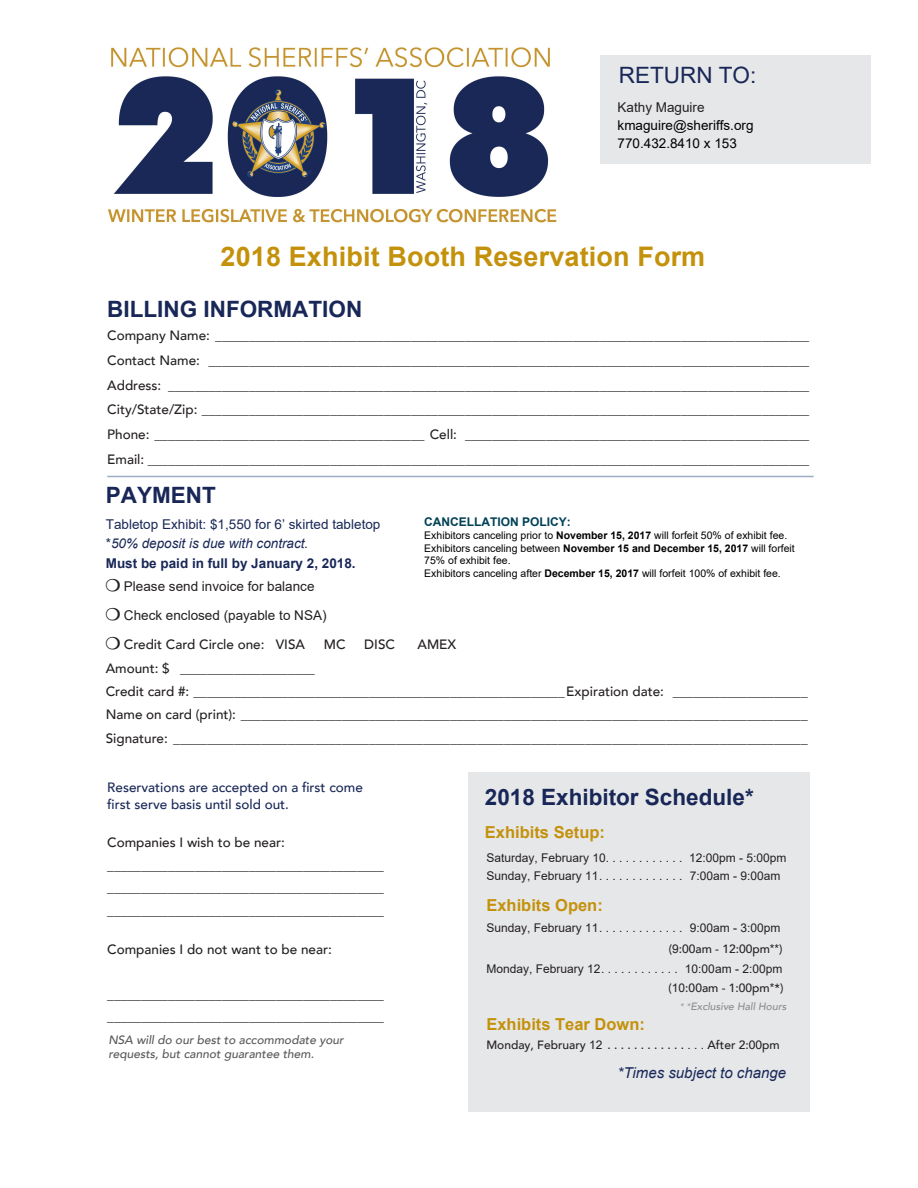
<style>
.page{position:relative;width:918px;height:1188px;background:#fff}
.page>*{position:absolute;margin:0;border:0;box-sizing:border-box;transform-origin:0 0}
.t1{font:700 27px "Arial";letter-spacing:.005em;color:#c4910b}
.t2{font:700 22.5px "Arial";color:#182757}
.t3{font:700 22.5px "Arial";color:#182757}
.t4{font:22.5px "Arial";color:#182757}
.t5{font:700 16.5px "Arial";color:#c4910b}
.t6{font:italic 15px "Arial";color:#182858}
.t7{font:500 13.5px/24.9px "Avenir";color:#231f20;text-align:justify}
.t8{font:13.5px/20px "Arial";color:#182757}
.t9{font:13.5px/28.2px "Arial";color:#231f20}
.t10{font:500 13.5px/16.2px "Avenir";color:#182757}
.t11{font:13.5px/17.9px "Arial";color:#000}
.t12{font:12px/18.3px "Arial";color:#231f20}
.t13{font:500 12px "Avenir";color:#231f20}
.t14{font:italic 500 12px/14.4px "Avenir";color:#57585a}
.t15{font:700 12px "Arial";color:#004055}
.t16{font:10.5px/12.6px "Arial";color:#000}
.t17{font:italic 500 10.5px "Avenir";color:#8a8c8f}
.s1{color:#231f20}
.s2{font-style:italic}
.s3{font-weight:700}
.s4{font-family:"Avenir";font-weight:500}
.s5{font-family:"Arial";font-weight:400}
.s6{font-family:"Minion Pro";font-weight:400}
</style>
<div class="page">
<hr style="left:107px;top:476px;width:707px;height:1px;background:#9bacc3">
<div style="left:600px;top:55px;width:271px;height:108px;background:#e6e7e9"></div>
<div style="left:468px;top:772px;width:341px;height:340px;background:#e6e7e9"></div>
<img style="left:107px;top:47px;width:450px;height:176px">
<p class="t4" style="left:619px;top:60px;width:139px">RETURN TO:</p>
<p class="t11" style="left:618px;top:98px;width:137px"><span class="s1">Kathy Maguire </span>kmaguire@sheriffs.org<br>770.432.8410 x 153</p>
<p class="t1" style="left:221px;top:237px;width:486px">2018 Exhibit Booth Reservation Form</p>
<p class="t2" style="left:107px;top:293px;width:256px">BILLING INFORMATION</p>
<p class="t7" style="left:107px;top:322px;width:704px">Company Name: ________________________________________________________________________________________ Contact Name: _________________________________________________________________________________________ Address: _______________________________________________________________________________________________ City/State/Zip: __________________________________________________________________________________________ Phone: ________________________________________ Cell: ___________________________________________________ Email: __________________________________________________________________________________________________</p>
<p class="t2" style="left:106px;top:480px;width:112px">PAYMENT</p>
<p class="t8" style="left:106px;top:514px;width:276px">Tabletop Exhibit: $1,550 for 6’ skirted tabletop *<span class="s2">50% deposit is due with contract.<br></span><span class="s3">Must be paid in full by January 2, 2018.</span></p>
<p class="t9" style="left:124px;top:572px;width:192px">Please send invoice for balance</p>
<p class="t9" style="left:124px;top:601px;width:204px">Check enclosed (payable to NSA)<br><span class="s4">Credit Card Circle one: VISA</span></p>
<p class="t15" style="left:424px;top:513px;width:148px">CANCELLATION POLICY:</p>
<p class="t16" style="left:424px;top:529px;width:372px">Exhibitors canceling prior to <span class="s3">November 15, 2017</span> will forfeit 50% of exhibit fee.<br>Exhibitors canceling between <span class="s3">November 15 and December 15, 2017</span> will forfeit 75% of exhibit fee.<br>Exhibitors canceling after <span class="s3">December 15, 2017</span> will forfeit 100% of exhibit fee.</p>
<p class="t7" style="left:324px;top:631px;width:23px">MC</p>
<p class="t7" style="left:364px;top:631px;width:32px">DISC</p>
<p class="t7" style="left:418px;top:631px;width:40px">AMEX</p>
<p class="t7" style="left:106px;top:656px;width:704px;line-height:23.4px;text-align:left">Amount: $ ____________________<br>Credit card #: _______________________________________________________Expiration date: ____________________ Name on card (print): ____________________________________________________________________________________ Signature: ______________________________________________________________________________________________</p>
<p class="t10" style="left:107px;top:779px;width:257px">Reservations are accepted on a first come first serve basis until sold out.</p>
<p class="t7" style="left:107px;top:829px;width:179px">Companies I wish to be near:</p>
<p class="t7" style="left:107px;top:853px;width:278px;line-height:22.5px">_________________________________________ _________________________________________ _________________________________________</p>
<p class="t7" style="left:107px;top:936px;width:226px">Companies I do not want to be near:</p>
<p class="t7" style="left:107px;top:982px;width:278px;line-height:22.5px">_________________________________________ _________________________________________</p>
<p class="t14" style="left:108px;top:1033px;width:237px">NSA will do our best to accommodate your requests, but cannot guarantee them.</p>
<p class="t3" style="left:485px;top:781px;width:270px">2018 Exhibitor Schedule*</p>
<p class="t5" style="left:485px;top:821px;width:122px">Exhibits Setup:</p>
<p class="t12" style="left:486px;top:848px;width:302px">Saturday, February 10. . . . . . . . . . . . 12:00pm - 5:00pm<br>Sunday, February 11. . . . . . . . . . . . . 7:00am - 9:00am</p>
<p class="t5" style="left:486px;top:893px;width:118px">Exhibits Open:</p>
<p class="t12" style="left:486px;top:919px;width:296px">Sunday, February 11. . . . . . . . . . . . . 9:00am - 3:00pm</p>
<p class="t13" style="left:669px;top:939px;width:115px">(<span class="s5">9</span>:00am - 12:00pm<span class="s5">**</span>)</p>
<p class="t12" style="left:486px;top:959px;width:298px">Monday, February 12. . . . . . . . . . . . 10:00am - 2:00pm</p>
<p class="t17" style="left:680px;top:1000px;width:108px"><span class="s6">* *</span>Exclusive Hall Hours</p>
<p class="t5" style="left:486px;top:1012px;width:160px">Exhibits Tear Down:</p>
<p class="t13" style="left:486px;top:1034px;width:295px">Monday, February <span class="s5">12</span> . . . . . . . . . . . . <span class="s5">. . .</span> After 2:00pm</p>
<p class="t13" style="left:669px;top:978px;width:116px">(<span class="s5">10</span>:00am - 1:00pm<span class="s5">*</span>*)</p>
<p class="t6" style="left:618px;top:1063px;width:170px">*Times subject to change</p>
</div>
